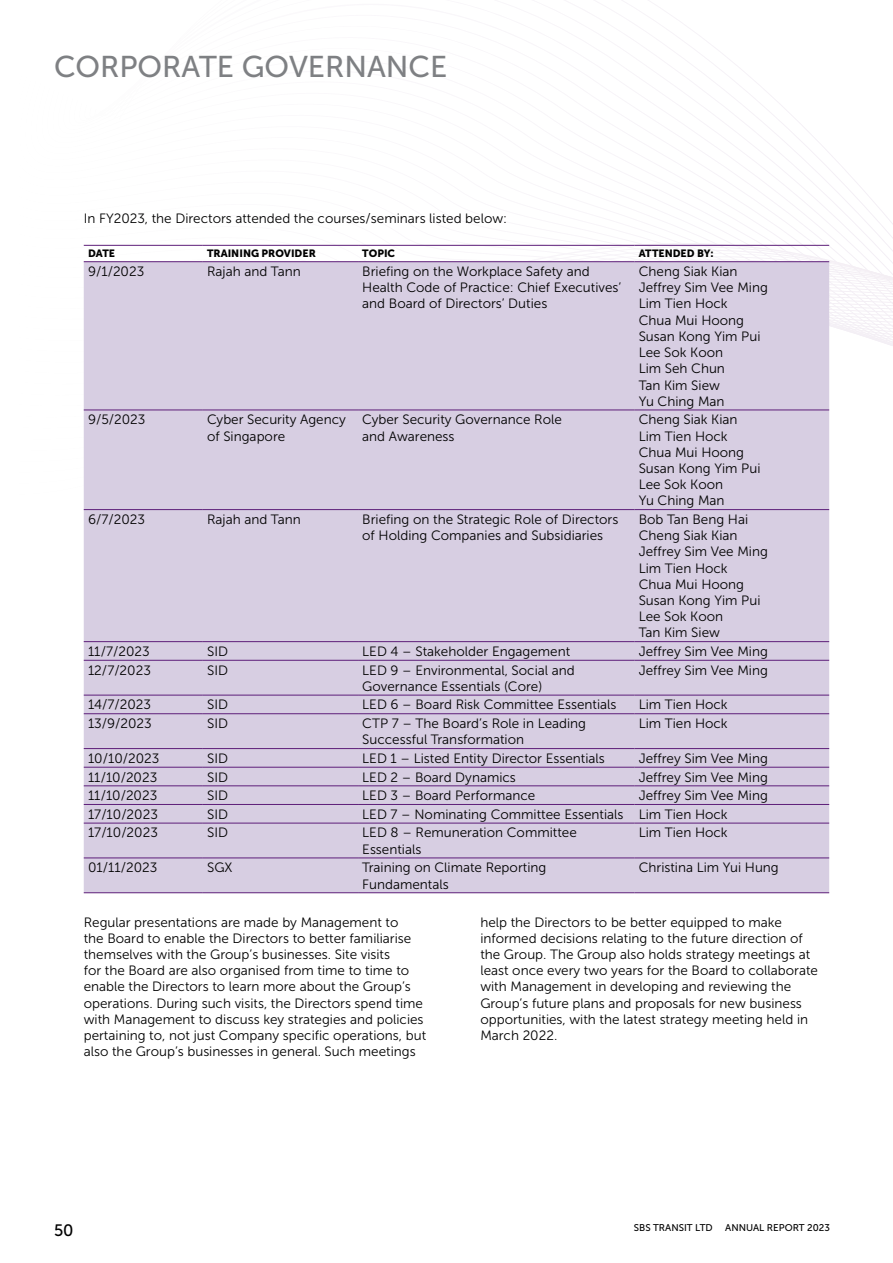
<style>
.page{position:relative;width:893px;height:1263px;background:#fff}
.page>*{position:absolute;margin:0;border:0;box-sizing:border-box;transform-origin:0 0}
.t1{font:30px "Museo Sans 500";color:#7e8083}
.t2{font:16.5px "Museo Sans 500";color:#000}
.t3{font:13.5px/16.2px "Museo Sans 300";color:#000}
.t4{font:10.5px "Museo Sans 900";color:#000}
.t5{font:9.75px "Museo Sans 500";color:#000}
</style>
<div class="page">
<svg style="left:83px;top:10px;width:810px;height:486px"></svg>
<div style="left:84px;top:262px;width:745px;height:630px;background:#d7cee2"></div>
<hr style="left:84px;top:245px;width:119px;height:1px;background:#5d1e79">
<hr style="left:203px;top:245px;width:155px;height:1px;background:#5d1e79">
<hr style="left:358px;top:245px;width:276px;height:1px;background:#5d1e79">
<hr style="left:634px;top:245px;width:195px;height:1px;background:#5d1e79">
<hr style="left:84px;top:261px;width:119px;height:1px;background:#5d1e79">
<hr style="left:203px;top:261px;width:155px;height:1px;background:#5d1e79">
<hr style="left:358px;top:261px;width:276px;height:1px;background:#5d1e79">
<hr style="left:634px;top:261px;width:195px;height:1px;background:#5d1e79">
<hr style="left:84px;top:410px;width:119px;height:1px;background:#5d1e79">
<hr style="left:203px;top:410px;width:155px;height:1px;background:#5d1e79">
<hr style="left:358px;top:410px;width:276px;height:1px;background:#5d1e79">
<hr style="left:634px;top:410px;width:195px;height:1px;background:#5d1e79">
<hr style="left:84px;top:509px;width:119px;height:1px;background:#5d1e79">
<hr style="left:203px;top:509px;width:155px;height:1px;background:#5d1e79">
<hr style="left:358px;top:509px;width:276px;height:1px;background:#5d1e79">
<hr style="left:634px;top:509px;width:195px;height:1px;background:#5d1e79">
<hr style="left:84px;top:641px;width:119px;height:1px;background:#5d1e79">
<hr style="left:203px;top:641px;width:155px;height:1px;background:#5d1e79">
<hr style="left:358px;top:641px;width:276px;height:1px;background:#5d1e79">
<hr style="left:634px;top:641px;width:195px;height:1px;background:#5d1e79">
<hr style="left:84px;top:660px;width:119px;height:1px;background:#5d1e79">
<hr style="left:203px;top:660px;width:155px;height:1px;background:#5d1e79">
<hr style="left:358px;top:660px;width:276px;height:1px;background:#5d1e79">
<hr style="left:634px;top:660px;width:195px;height:1px;background:#5d1e79">
<hr style="left:84px;top:695px;width:119px;height:1px;background:#5d1e79">
<hr style="left:203px;top:695px;width:155px;height:1px;background:#5d1e79">
<hr style="left:358px;top:695px;width:276px;height:1px;background:#5d1e79">
<hr style="left:634px;top:695px;width:195px;height:1px;background:#5d1e79">
<hr style="left:84px;top:713px;width:119px;height:1px;background:#5d1e79">
<hr style="left:203px;top:713px;width:155px;height:1px;background:#5d1e79">
<hr style="left:358px;top:713px;width:276px;height:1px;background:#5d1e79">
<hr style="left:634px;top:713px;width:195px;height:1px;background:#5d1e79">
<hr style="left:84px;top:748px;width:119px;height:1px;background:#5d1e79">
<hr style="left:203px;top:748px;width:155px;height:1px;background:#5d1e79">
<hr style="left:358px;top:748px;width:276px;height:1px;background:#5d1e79">
<hr style="left:634px;top:748px;width:195px;height:1px;background:#5d1e79">
<hr style="left:84px;top:767px;width:119px;height:1px;background:#5d1e79">
<hr style="left:203px;top:767px;width:155px;height:1px;background:#5d1e79">
<hr style="left:358px;top:767px;width:276px;height:1px;background:#5d1e79">
<hr style="left:634px;top:767px;width:195px;height:1px;background:#5d1e79">
<hr style="left:84px;top:785px;width:119px;height:1px;background:#5d1e79">
<hr style="left:203px;top:785px;width:155px;height:1px;background:#5d1e79">
<hr style="left:358px;top:785px;width:276px;height:1px;background:#5d1e79">
<hr style="left:634px;top:785px;width:195px;height:1px;background:#5d1e79">
<hr style="left:84px;top:804px;width:119px;height:1px;background:#5d1e79">
<hr style="left:203px;top:804px;width:155px;height:1px;background:#5d1e79">
<hr style="left:358px;top:804px;width:276px;height:1px;background:#5d1e79">
<hr style="left:634px;top:804px;width:195px;height:1px;background:#5d1e79">
<hr style="left:84px;top:823px;width:119px;height:1px;background:#5d1e79">
<hr style="left:203px;top:823px;width:155px;height:1px;background:#5d1e79">
<hr style="left:358px;top:823px;width:276px;height:1px;background:#5d1e79">
<hr style="left:634px;top:823px;width:195px;height:1px;background:#5d1e79">
<hr style="left:84px;top:857px;width:119px;height:1px;background:#5d1e79">
<hr style="left:203px;top:857px;width:155px;height:1px;background:#5d1e79">
<hr style="left:358px;top:857px;width:276px;height:1px;background:#5d1e79">
<hr style="left:634px;top:857px;width:195px;height:1px;background:#5d1e79">
<hr style="left:84px;top:892px;width:119px;height:1px;background:#5d1e79">
<hr style="left:203px;top:892px;width:155px;height:1px;background:#5d1e79">
<hr style="left:358px;top:892px;width:276px;height:1px;background:#5d1e79">
<hr style="left:634px;top:892px;width:195px;height:1px;background:#5d1e79">
<h1 class="t1" style="left:54px;top:50px;width:395px">CORPORATE GOVERNANCE</h1>
<p class="t3" style="left:84px;top:210px;width:425px">In FY2023, the Directors attended the courses/seminars listed below:</p>
<p class="t4" style="left:88px;top:248px;width:28px">DATE</p>
<p class="t4" style="left:207px;top:248px;width:110px">TRAINING PROVIDER</p>
<p class="t4" style="left:362px;top:248px;width:34px">TOPIC</p>
<p class="t4" style="left:639px;top:248px;width:76px">ATTENDED BY:</p>
<p class="t3" style="left:88px;top:263px;width:58px">9/1/2023</p>
<p class="t3" style="left:207px;top:263px;width:95px">Rajah and Tann</p>
<p class="t3" style="left:362px;top:263px;width:261px">Briefing on the Workplace Safety and<br>Health Code of Practice: Chief Executives’ and Board of Directors’ Duties</p>
<p class="t3" style="left:639px;top:263px;width:131px">Cheng Siak Kian<br>Jeffrey Sim Vee Ming<br>Lim Tien Hock<br>Chua Mui Hoong<br>Susan Kong Yim Pui<br>Lee Sok Koon<br>Lim Seh Chun<br>Tan Kim Siew<br>Yu Ching Man</p>
<p class="t3" style="left:88px;top:412px;width:59px">9/5/2023</p>
<p class="t3" style="left:207px;top:412px;width:140px">Cyber Security Agency of Singapore</p>
<p class="t3" style="left:362px;top:412px;width:201px">Cyber Security Governance Role and Awareness</p>
<p class="t3" style="left:639px;top:412px;width:123px">Cheng Siak Kian<br>Lim Tien Hock<br>Chua Mui Hoong<br>Susan Kong Yim Pui<br>Lee Sok Koon<br>Yu Ching Man</p>
<p class="t3" style="left:88px;top:511px;width:59px">6/7/2023</p>
<p class="t3" style="left:207px;top:511px;width:95px">Rajah and Tann</p>
<p class="t3" style="left:362px;top:511px;width:258px">Briefing on the Strategic Role of Directors of Holding Companies and Subsidiaries</p>
<p class="t3" style="left:639px;top:511px;width:131px">Bob Tan Beng Hai<br>Cheng Siak Kian<br>Jeffrey Sim Vee Ming<br>Lim Tien Hock<br>Chua Mui Hoong<br>Susan Kong Yim Pui<br>Lee Sok Koon<br>Tan Kim Siew</p>
<p class="t3" style="left:88px;top:643px;width:63px">11/7/2023</p>
<p class="t3" style="left:207px;top:643px;width:22px">SID</p>
<p class="t3" style="left:362px;top:643px;width:209px">LED 4 – Stakeholder Engagement</p>
<p class="t3" style="left:639px;top:643px;width:131px">Jeffrey Sim Vee Ming</p>
<p class="t3" style="left:88px;top:662px;width:64px">12/7/2023</p>
<p class="t3" style="left:207px;top:662px;width:22px">SID</p>
<p class="t3" style="left:362px;top:662px;width:214px">LED 9 – Environmental, Social and<br>Governance Essentials (Core)</p>
<p class="t3" style="left:639px;top:662px;width:131px">Jeffrey Sim Vee Ming</p>
<p class="t3" style="left:88px;top:697px;width:65px">14/7/2023</p>
<p class="t3" style="left:207px;top:697px;width:22px">SID</p>
<p class="t3" style="left:362px;top:697px;width:256px">LED 6 – Board Risk Committee Essentials</p>
<p class="t3" style="left:639px;top:697px;width:91px">Lim Tien Hock</p>
<p class="t3" style="left:88px;top:715px;width:65px">13/9/2023</p>
<p class="t3" style="left:207px;top:715px;width:22px">SID</p>
<p class="t3" style="left:362px;top:715px;width:225px">CTP 7 – The Board’s Role in Leading<br>Successful Transformation</p>
<p class="t3" style="left:639px;top:715px;width:91px">Lim Tien Hock</p>
<p class="t3" style="left:88px;top:750px;width:73px">10/10/2023</p>
<p class="t3" style="left:207px;top:750px;width:22px">SID</p>
<p class="t3" style="left:362px;top:750px;width:244px">LED 1 – Listed Entity Director Essentials</p>
<p class="t3" style="left:639px;top:750px;width:131px">Jeffrey Sim Vee Ming</p>
<p class="t3" style="left:88px;top:769px;width:71px">11/10/2023</p>
<p class="t3" style="left:207px;top:769px;width:22px">SID</p>
<p class="t3" style="left:362px;top:769px;width:155px">LED 2 – Board Dynamics</p>
<p class="t3" style="left:639px;top:769px;width:131px">Jeffrey Sim Vee Ming</p>
<p class="t3" style="left:88px;top:787px;width:71px">11/10/2023</p>
<p class="t3" style="left:207px;top:787px;width:22px">SID</p>
<p class="t3" style="left:362px;top:787px;width:175px">LED 3 – Board Performance</p>
<p class="t3" style="left:639px;top:787px;width:131px">Jeffrey Sim Vee Ming</p>
<p class="t3" style="left:88px;top:806px;width:71px">17/10/2023</p>
<p class="t3" style="left:207px;top:806px;width:22px">SID</p>
<p class="t3" style="left:362px;top:806px;width:367px">LED 7 – Nominating Committee Essentials Lim Tien Hock</p>
<p class="t3" style="left:88px;top:825px;width:71px">17/10/2023</p>
<p class="t3" style="left:207px;top:825px;width:22px">SID</p>
<p class="t3" style="left:362px;top:825px;width:216px">LED 8 – Remuneration Committee<br>Essentials</p>
<p class="t3" style="left:639px;top:825px;width:91px">Lim Tien Hock</p>
<p class="t3" style="left:88px;top:860px;width:71px">01/11/2023</p>
<p class="t3" style="left:207px;top:860px;width:27px">SGX</p>
<p class="t3" style="left:362px;top:860px;width:186px">Training on Climate Reporting<br>Fundamentals</p>
<p class="t3" style="left:639px;top:860px;width:142px">Christina Lim Yui Hung</p>
<p class="t3" style="left:84px;top:914px;width:344px">Regular presentations are made by Management to<br>the Board to enable the Directors to better familiarise themselves with the Group’s businesses. Site visits<br>for the Board are also organised from time to time to enable the Directors to learn more about the Group’s operations. During such visits, the Directors spend time with Management to discuss key strategies and policies pertaining to, not just Company specific operations, but also the Group’s businesses in general. Such meetings</p>
<p class="t3" style="left:480px;top:914px;width:339px">help the Directors to be better equipped to make informed decisions relating to the future direction of the Group. The Group also holds strategy meetings at least once every two years for the Board to collaborate with Management in developing and reviewing the Group’s future plans and proposals for new business opportunities, with the latest strategy meeting held in March 2022.</p>
<p class="t2" style="left:54px;top:1221px;width:21px">50</p>
<p class="t5" style="left:634px;top:1222px;width:80px">SBS TRANSIT LTD</p>
<p class="t5" style="left:725px;top:1222px;width:106px">ANNUAL REPORT 2023</p>
</div>
